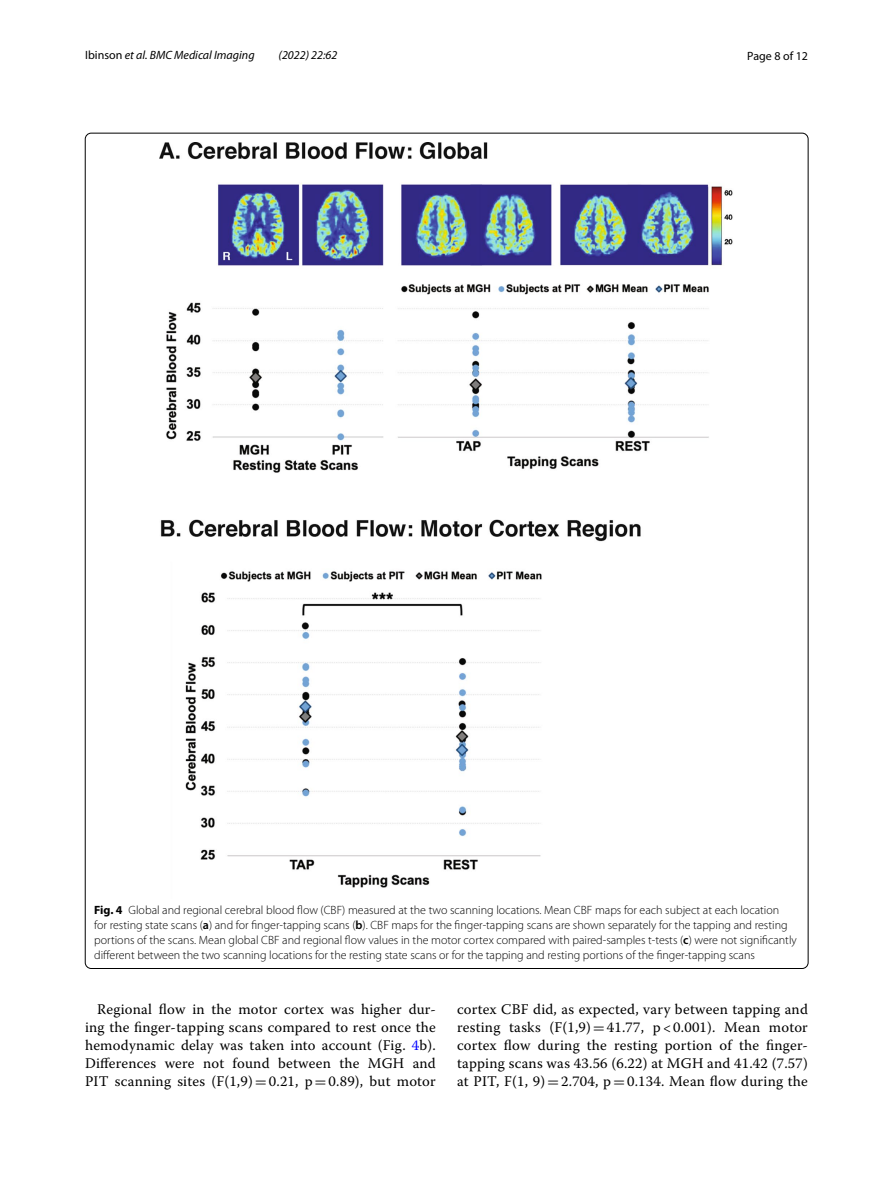
<style>
.page{position:relative;width:893px;height:1187px;background:#fff}
.page>*{position:absolute;margin:0;border:0;box-sizing:border-box;transform-origin:0 0}
.t1{font:14.7px/18px "Warnock Pro";letter-spacing:.015em;color:#000;text-align:justify}
.t2{font:300 12px/15px "Myriad Pro";color:#000}
.t3{font:italic 12px "Myriad Pro";color:#000}
.t4{font:12px "Myriad Pro";color:#000}
.s1{font-style:normal}
.s2{font-weight:700}
.s3{font-weight:600}
.s4{color:#00f}
.s5{font-family:"MTSY"}
</style>
<div class="page">
<img style="left:160px;top:142px;width:573px;height:746px">
<p class="t3" style="left:85px;top:48px;width:171px"><span class="s1">Ibinson</span> et al. BMC Medical Imaging</p>
<p class="t3" style="left:279px;top:48px;width:60px">(2022) 22:62</p>
<p class="t4" style="left:747px;top:48px;width:62px">Page 8 of 12</p>
<p class="t2" style="left:94px;top:902px;width:704px"><span class="s2">Fig. 4</span> Global and regional cerebral blood flow (CBF) measured at the two scanning locations. Mean CBF maps for each subject at each location<br>for resting state scans (<span class="s3">a</span>) and for finger-tapping scans (<span class="s3">b</span>). CBF maps for the finger-tapping scans are shown separately for the tapping and resting portions of the scans. Mean global CBF and regional flow values in the motor cortex compared with paired-samples t-tests (<span class="s3">c</span>) were not significantly different between the two scanning locations for the resting state scans or for the tapping and resting portions of the finger-tapping scans</p>
<p class="t1" style="left:85px;top:999px;width:352px;text-indent:12px">Regional flow in the motor cortex was higher dur&shy;ing the finger-tapping scans compared to rest once the hemodynamic delay was taken into account (Fig. <span class="s4">4</span>b).<br>Differences were not found between the MGH and PIT scanning sites (F(1,9)<span class="s5">=</span>0.21, p<span class="s5">=</span>0.89), but motor</p>
<p class="t1" style="left:457px;top:999px;width:352px">cortex CBF did, as expected, vary between tapping and resting tasks (F(1,9)<span class="s5">=</span>41.77, p &lt; 0.001). Mean motor cortex flow during the resting portion of the finger&shy;tapping scans was 43.56 (6.22) at MGH and 41.42 (7.57) at PIT, F(1, 9)<span class="s5">=</span>2.704, p<span class="s5">=</span>0.134. Mean flow during the</p>
</div>
